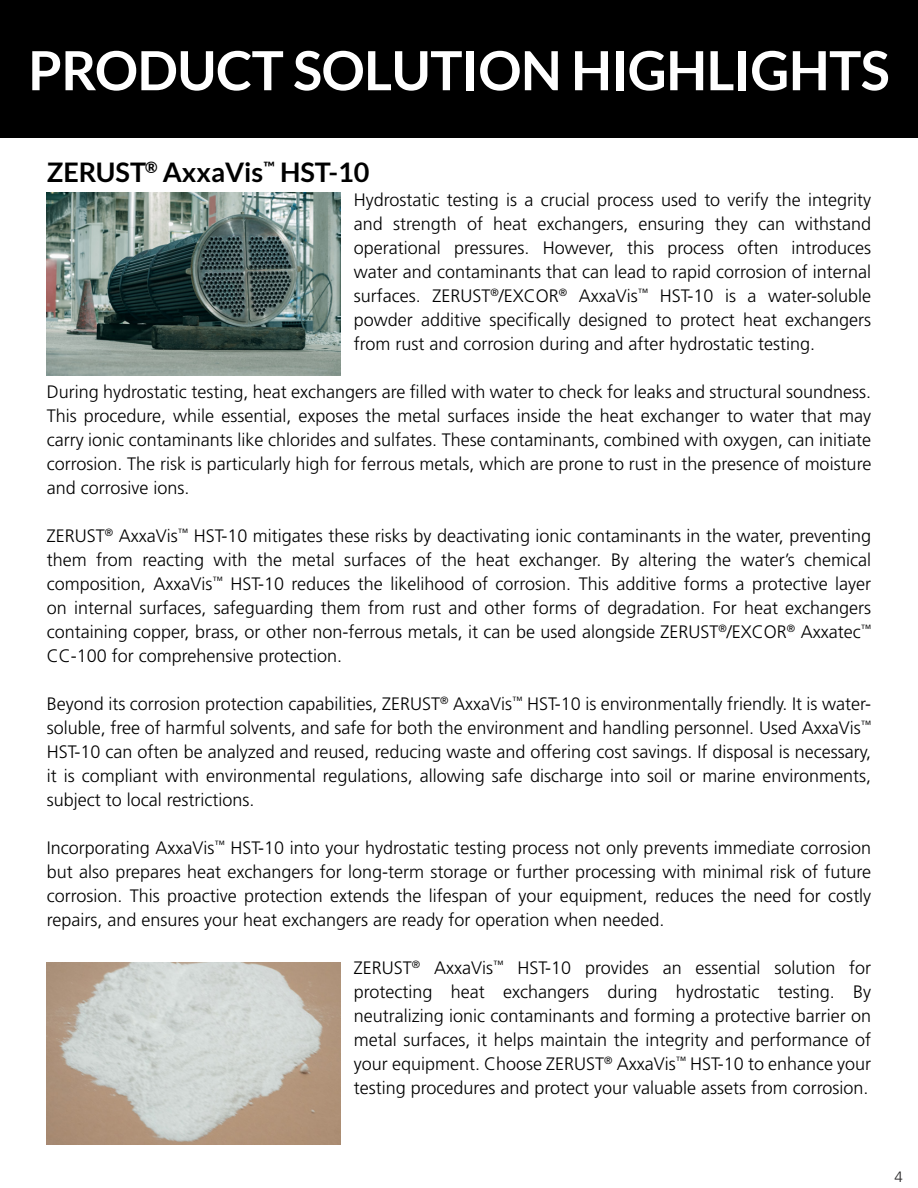
<style>
.page{position:relative;width:918px;height:1188px;background:#fff}
.page>*{position:absolute;margin:0;border:0;box-sizing:border-box;transform-origin:0 0}
._80_Header_C{font:700 54px "Lato";letter-spacing:-.01em;color:#fff}
.Bullet_List{font:700 27px "Lato";color:#000}
.Bullet_List-2{font:300 18px/24px "Frutiger LT Std";color:#000;text-align:justify}
.t1{font:300 15px "Frutiger LT Std";color:#292829}
</style>
<div class="page">
<div style="left:0;top:0;width:918px;height:137px;background:#000"></div>
<img style="left:47px;top:193px;width:293px;height:182px">
<img style="left:47px;top:962px;width:293px;height:183px">
<p class="_80_Header_C" style="left:28px;top:40px;width:863px">PRODUCT SOLUTION HIGHLIGHTS</p>
<p class="Bullet_List" style="left:47px;top:157px;width:324px">ZERUST<sup>®</sup> AxxaVis<sup>™</sup> HST-10</p>
<p class="Bullet_List-2" style="left:354px;top:188px;width:519px">Hydrostatic testing is a crucial process used to verify the integrity and strength of heat exchangers, ensuring they can withstand operational pressures. However, this process often introduces water and contaminants that can lead to rapid corrosion of internal surfaces. ZERUST<sup>®</sup>/EXCOR<sup>®</sup> AxxaVis<sup>™</sup> HST-10 is a water-soluble powder additive specifically designed to protect heat exchangers from rust and corrosion during and after hydrostatic testing.</p>
<p class="Bullet_List-2" style="left:47px;top:380px;width:826px">During hydrostatic testing, heat exchangers are filled with water to check for leaks and structural soundness.<br>This procedure, while essential, exposes the metal surfaces inside the heat exchanger to water that may carry ionic contaminants like chlorides and sulfates. These contaminants, combined with oxygen, can initiate corrosion. The risk is particularly high for ferrous metals, which are prone to rust in the presence of moisture and corrosive ions.</p>
<p class="Bullet_List-2" style="left:47px;top:524px;width:826px">ZERUST<sup>®</sup> AxxaVis<sup>™</sup> HST-10 mitigates these risks by deactivating ionic contaminants in the water, preventing them from reacting with the metal surfaces of the heat exchanger. By altering the water’s chemical composition, AxxaVis<sup>™</sup> HST-10 reduces the likelihood of corrosion. This additive forms a protective layer on internal surfaces, safeguarding them from rust and other forms of degradation. For heat exchangers containing copper, brass, or other non-ferrous metals, it can be used alongside ZERUST<sup>®</sup>/EXCOR<sup>®</sup> Axxatec<sup>™ </sup>CC-100 for comprehensive protection.</p>
<p class="Bullet_List-2" style="left:47px;top:692px;width:826px">Beyond its corrosion protection capabilities, ZERUST<sup>®</sup> AxxaVis<sup>™</sup> HST-10 is environmentally friendly. It is water&shy;soluble, free of harmful solvents, and safe for both the environment and handling personnel. Used AxxaVis<sup>™ </sup>HST-10 can often be analyzed and reused, reducing waste and offering cost savings. If disposal is necessary, it is compliant with environmental regulations, allowing safe discharge into soil or marine environments, subject to local restrictions.</p>
<p class="Bullet_List-2" style="left:47px;top:836px;width:826px">Incorporating AxxaVis<sup>™</sup> HST-10 into your hydrostatic testing process not only prevents immediate corrosion but also prepares heat exchangers for long-term storage or further processing with minimal risk of future corrosion. This proactive protection extends the lifespan of your equipment, reduces the need for costly repairs, and ensures your heat exchangers are ready for operation when needed.</p>
<p class="Bullet_List-2" style="left:354px;top:956px;width:519px">ZERUST<sup>®</sup> AxxaVis<sup>™</sup> HST-10 provides an essential solution for protecting heat exchangers during hydrostatic testing. By neutralizing ionic contaminants and forming a protective barrier on metal surfaces, it helps maintain the integrity and performance of your equipment. Choose ZERUST<sup>®</sup> AxxaVis<sup>™</sup> HST-10 to enhance your testing procedures and protect your valuable assets from corrosion.</p>
<p class="t1" style="left:894px;top:1168px;width:10px">4</p>
</div>
